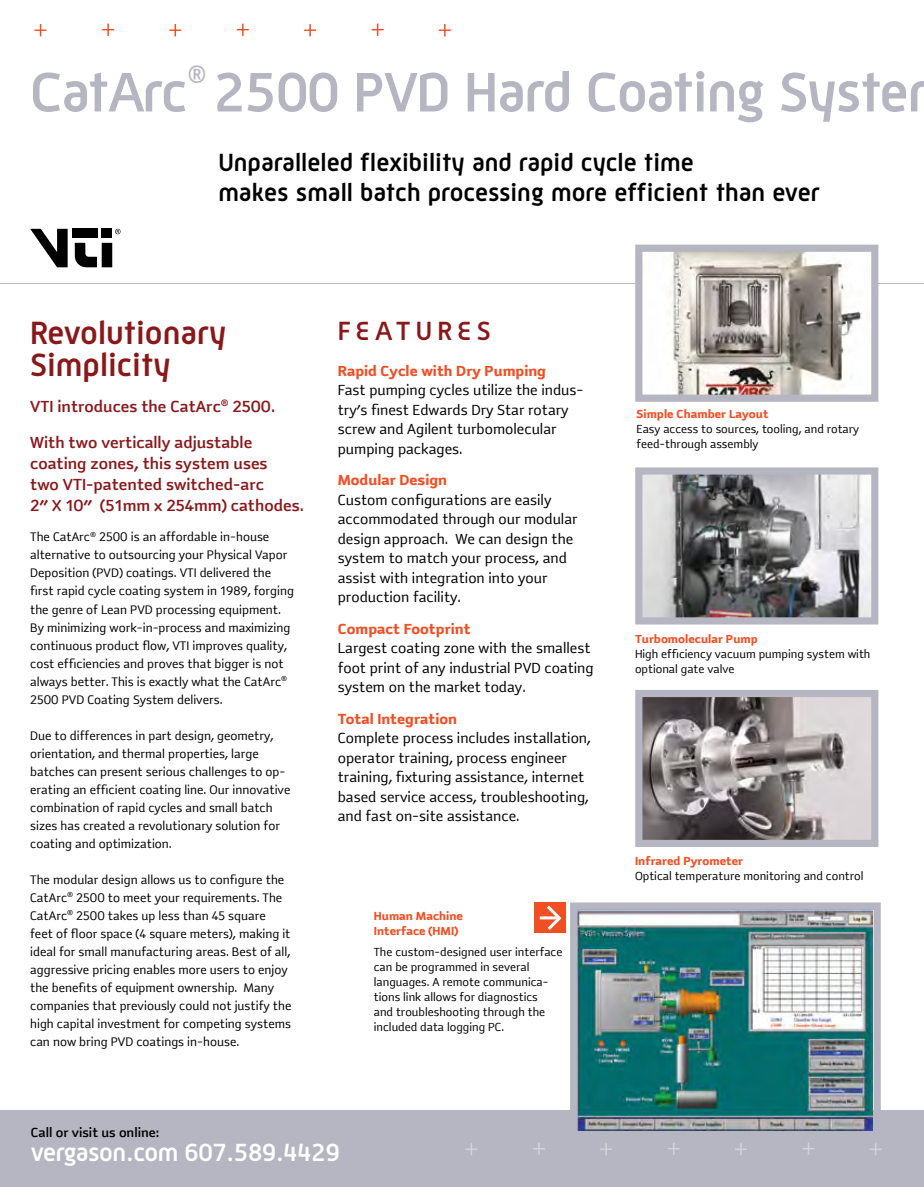
<style>
.page{position:relative;width:924px;height:1187px;background:#fff}
.page>*{position:absolute;margin:0;border:0;box-sizing:border-box;transform-origin:0 0}
.t1{font:700 57px "Mic 32";letter-spacing:-.02em;color:#b6b6c3}
.t2{font:700 33px/31.5px "Mic 32";color:#89181a}
.t3{font:700 28.5px "Mic 32";color:#b6b6c3}
.t4{font:700 27px "Mic 32";letter-spacing:.2em;color:#89181a}
.t5{font:700 25.5px/30px "Mic 32";color:#000}
.t6{font:700 25.5px "Mic 32";letter-spacing:-.02em;color:#fff}
.t7{font:500 16.5px/21px "Anomoly";color:#89181a}
.t8{font:15px/19.5px "Anomoly";color:#000}
.t9{font:700 15px "Anomoly";color:#f04e23}
.t10{font:500 13.5px "Anomoly";color:#000}
.t11{font:12.75px/18px "Anomoly";color:#000}
.t12{font:12px/15px "Anomoly";color:#000}
.t13{font:700 12px/15px "Anomoly";color:#f04e23}
</style>
<div class="page">
<div style="left:0;top:1110px;width:923px;height:77px;background:#b6b6c3"></div>
<svg style="left:635px;top:690px;width:244px;height:157px;background:#9a9597"></svg>
<svg style="left:35px;top:24px;width:11px;height:12px"></svg>
<svg style="left:304px;top:24px;width:12px;height:12px"></svg>
<svg style="left:102px;top:24px;width:12px;height:12px"></svg>
<svg style="left:371px;top:24px;width:12px;height:12px"></svg>
<svg style="left:169px;top:24px;width:12px;height:12px"></svg>
<svg style="left:438px;top:24px;width:12px;height:12px"></svg>
<svg style="left:237px;top:24px;width:12px;height:12px"></svg>
<hr style="left:0;top:283px;width:923px;height:1px;background:#b6b6c3">
<div style="left:102px;top:229px;width:10px;height:9px;background:#000"></div>
<div style="left:102px;top:243px;width:10px;height:24px;background:#000"></div>
<svg style="left:115px;top:229px;width:5px;height:5px"></svg>
<div style="left:72px;top:229px;width:25px;height:9px;background:#000"></div>
<svg style="left:30px;top:229px;width:38px;height:38px"></svg>
<svg style="left:75px;top:243px;width:22px;height:24px"></svg>
<svg style="left:465px;top:1143px;width:12px;height:12px"></svg>
<svg style="left:735px;top:1143px;width:11px;height:12px"></svg>
<svg style="left:533px;top:1143px;width:11px;height:12px"></svg>
<svg style="left:802px;top:1142px;width:12px;height:13px"></svg>
<svg style="left:600px;top:1143px;width:12px;height:12px"></svg>
<svg style="left:870px;top:1143px;width:11px;height:12px"></svg>
<svg style="left:668px;top:1142px;width:11px;height:13px"></svg>
<svg style="left:635px;top:244px;width:244px;height:158px"></svg>
<svg style="left:635px;top:467px;width:244px;height:158px;background:#97979a"></svg>
<img style="left:570px;top:902px;width:311px;height:229px">
<div style="left:534px;top:902px;width:31px;height:31px;background:#f04e23"></div>
<svg style="left:543px;top:905px;width:19px;height:25px"></svg>
<hr style="left:539px;top:916px;width:18px;height:3px;background:#fff">
<h1 class="t1" style="left:30px;top:57px;width:159px">CatArc</h1>
<h3 class="t3" style="left:186px;top:56px;width:23px">®</h3>
<h1 class="t1" style="left:214px;top:57px;width:696px">2500 PVD Hard Coating Syste</h1>
<h3 class="t5" style="left:218px;top:147px;width:603px">Unparalleled flexibility and rapid cycle time<br>makes small batch processing more efficient than ever</h3>
<h2 class="t2" style="left:30px;top:317px;width:197px">Revolutionary<br>Simplicity</h2>
<p class="t7" style="left:30px;top:389px;width:246px;line-height:36px">VTI introduces the CatArc<sup>®</sup> 2500.<br>With two vertically adjustable</p>
<p class="t7" style="left:30px;top:453px;width:275px">coating zones, this system uses<br>two VTI-patented switched-arc<br>2” X 10” (51mm x 254mm) cathodes.</p>
<p class="t11" style="left:30px;top:528px;width:265px">The CatArc<sup>®</sup> 2500 is an affordable in-house alternative to outsourcing your Physical Vapor Deposition (PVD) coatings. VTI delivered the first rapid cycle coating system in 1989, forging the genre of Lean PVD processing equipment.<br>By minimizing work-in-process and maximizing continuous product flow, VTI improves quality, cost efficiencies and proves that bigger is not always better. This is exactly what the CatArc<sup>® </sup>2500 PVD Coating System delivers.</p>
<p class="t11" style="left:30px;top:726px;width:262px">Due to differences in part design, geometry, orientation, and thermal properties, large batches can present serious challenges to op&shy;erating an efficient coating line. Our innovative combination of rapid cycles and small batch sizes has created a revolutionary solution for coating and optimization.</p>
<p class="t11" style="left:30px;top:870px;width:263px">The modular design allows us to configure the CatArc<sup>®</sup> 2500 to meet your requirements. The CatArc<sup>®</sup> 2500 takes up less than 45 square feet of floor space (4 square meters), making it ideal for small manufacturing areas. Best of all, aggressive pricing enables more users to enjoy the benefits of equipment ownership. Many companies that previously could not justify the high capital investment for competing systems can now bring PVD coatings in-house.</p>
<h3 class="t4" style="left:338px;top:314px;width:154px">FEATURES</h3>
<p class="t9" style="left:338px;top:362px;width:210px">Rapid Cycle with Dry Pumping</p>
<p class="t8" style="left:338px;top:381px;width:247px">Fast pumping cycles utilize the indus&shy;try’s finest Edwards Dry Star rotary screw and Agilent turbomolecular pumping packages.</p>
<p class="t9" style="left:338px;top:472px;width:111px">Modular Design</p>
<p class="t8" style="left:338px;top:490px;width:241px">Custom configurations are easily accommodated through our modular design approach. We can design the system to match your process, and assist with integration into your production facility.</p>
<p class="t9" style="left:338px;top:620px;width:134px">Compact Footprint</p>
<p class="t8" style="left:338px;top:639px;width:257px">Largest coating zone with the smallest foot print of any industrial PVD coating system on the market today.</p>
<p class="t9" style="left:338px;top:710px;width:121px">Total Integration</p>
<p class="t8" style="left:338px;top:729px;width:254px">Complete process includes installation, operator training, process engineer training, fixturing assistance, internet based service access, troubleshooting, and fast on-site assistance.</p>
<p class="t13" style="left:373px;top:909px;width:91px">Human Machine<br>Interface (HMI)</p>
<p class="t12" style="left:373px;top:945px;width:190px">The custom-designed user interface can be programmed in several languages. A remote communica&shy;tions link allows for diagnostics<br>and troubleshooting through the included data logging PC.</p>
<p class="t10" style="left:31px;top:1125px;width:130px">Call or visit us online:</p>
<h3 class="t6" style="left:31px;top:1137px;width:310px">vergason.com 607.589.4429</h3>
<p class="t13" style="left:636px;top:406px;width:133px">Simple Chamber Layout</p>
<p class="t12" style="left:636px;top:422px;width:224px">Easy access to sources, tooling, and rotary feed-through assembly</p>
<p class="t13" style="left:634px;top:631px;width:124px">Turbomolecular Pump</p>
<p class="t12" style="left:634px;top:646px;width:237px">High efficiency vacuum pumping system with optional gate valve</p>
<p class="t13" style="left:634px;top:853px;width:110px">Infrared Pyrometer</p>
<p class="t12" style="left:634px;top:868px;width:230px">Optical temperature monitoring and control</p>
</div>
